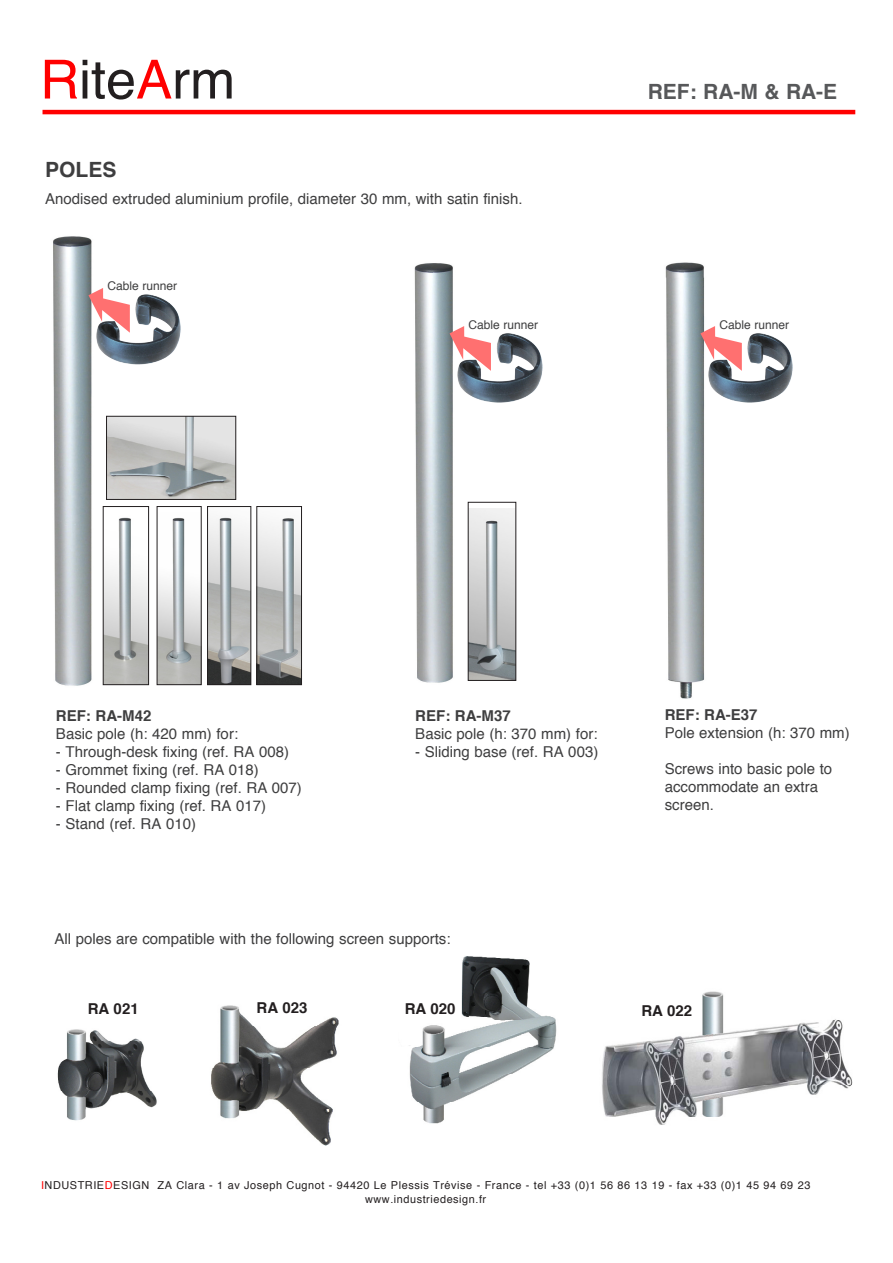
<style>
.page{position:relative;width:893px;height:1263px;background:#fff}
.page>*{position:absolute;margin:0;border:0;box-sizing:border-box;transform-origin:0 0}
.Normal_e{font:54px "Helvetica";color:#231f20}
.Normal_e-2{font:700 21px "Helvetica";color:#57585a}
.Normal_e-3{font:700 21px "Helvetica";color:#3e3e3f}
.Normal_e-4{font:15px/18px "Helvetica";color:#3e3e3f}
.Normal_e-5{font:700 15px "Helvetica";color:#3e3e3f}
.Normal_e-6{font:700 15px "Helvetica";color:#231f20}
.Normal_e-7{font:12px "Helvetica";color:#3e3e3f}
.Normal_e-8{font:10.95px/14px "Helvetica";letter-spacing:.05em;color:#231f20;text-align:center}
.s1{color:#f00}
</style>
<div class="page">
<hr style="left:43px;top:110px;width:812px;height:4px;background:#f00">
<img style="left:665px;top:262px;width:40px;height:437px">
<img style="left:53px;top:236px;width:54px;height:450px">
<img style="left:470px;top:508px;width:44px;height:171px">
<div style="left:468px;top:502px;width:48px;height:179px;border:1px solid #231f20"></div>
<img style="left:105px;top:508px;width:42px;height:175px">
<div style="left:103px;top:506px;width:46px;height:179px;border:1px solid #231f20"></div>
<img style="left:159px;top:518px;width:40px;height:165px">
<img style="left:209px;top:517px;width:40px;height:166px">
<div style="left:207px;top:506px;width:44px;height:179px;border:1px solid #231f20"></div>
<img style="left:259px;top:518px;width:41px;height:165px">
<div style="left:257px;top:506px;width:45px;height:179px;border:1px solid #231f20"></div>
<img style="left:414px;top:263px;width:39px;height:420px">
<img style="left:409px;top:956px;width:148px;height:168px">
<img style="left:211px;top:1005px;width:128px;height:141px">
<img style="left:57px;top:1029px;width:100px;height:92px">
<img style="left:602px;top:991px;width:251px;height:134px">
<img style="left:108px;top:418px;width:126px;height:80px">
<div style="left:106px;top:416px;width:130px;height:84px;border:1px solid #231f20"></div>
<svg style="left:88px;top:288px;width:2px;height:45px"></svg>
<img style="left:90px;top:281px;width:91px;height:102px">
<svg style="left:450px;top:326px;width:1px;height:45px"></svg>
<img style="left:451px;top:319px;width:92px;height:102px">
<svg style="left:700px;top:326px;width:2px;height:45px"></svg>
<img style="left:702px;top:319px;width:91px;height:102px">
<p class="Normal_e" style="left:40px;top:38px;width:197px"><span class="s1">R</span>ite<span class="s1">A</span>rm</p>
<p class="Normal_e-3" style="left:45px;top:152px;width:73px">POLES</p>
<p class="Normal_e-4" style="left:45px;top:190px;width:479px">Anodised extruded aluminium profile, diameter 30 mm, with satin finish.</p>
<p class="Normal_e-7" style="left:107px;top:277px;width:71px">Cable runner</p>
<p class="Normal_e-2" style="left:648px;top:74px;width:191px">REF: RA-M &amp; RA-E</p>
<p class="Normal_e-7" style="left:468px;top:315px;width:71px">Cable runner</p>
<p class="Normal_e-7" style="left:719px;top:315px;width:71px">Cable runner</p>
<p class="Normal_e-5" style="left:56px;top:703px;width:97px">REF: RA-M42</p>
<p class="Normal_e-4" style="left:56px;top:725px;width:184px">Basic pole (h: 420 mm) for:</p>
<p class="Normal_e-4" style="left:56px;top:743px;width:235px">- Through-desk fixing (ref. RA 008)</p>
<p class="Normal_e-4" style="left:56px;top:761px;width:204px">- Grommet fixing (ref. RA 018)</p>
<p class="Normal_e-4" style="left:56px;top:779px;width:247px">- Rounded clamp fixing (ref. RA 007)</p>
<p class="Normal_e-4" style="left:56px;top:797px;width:212px">- Flat clamp fixing (ref. RA 017)</p>
<p class="Normal_e-4" style="left:56px;top:815px;width:142px">- Stand (ref. RA 010)</p>
<p class="Normal_e-5" style="left:415px;top:703px;width:97px">REF: RA-M37</p>
<p class="Normal_e-4" style="left:415px;top:725px;width:184px">Basic pole (h: 370 mm) for:</p>
<p class="Normal_e-4" style="left:415px;top:743px;width:184px">- Sliding base (ref. RA 003)</p>
<p class="Normal_e-5" style="left:665px;top:703px;width:94px">REF: RA-E37</p>
<p class="Normal_e-4" style="left:665px;top:724px;width:187px">Pole extension (h: 370 mm)</p>
<p class="Normal_e-4" style="left:665px;top:760px;width:169px">Screws into basic pole to accommodate an extra screen.</p>
<p class="Normal_e-4" style="left:54px;top:930px;width:398px">All poles are compatible with the following screen supports:</p>
<p class="Normal_e-6" style="left:88px;top:996px;width:52px">RA 021</p>
<p class="Normal_e-6" style="left:257px;top:996px;width:52px">RA 023</p>
<p class="Normal_e-6" style="left:405px;top:996px;width:52px">RA 020</p>
<p class="Normal_e-6" style="left:641px;top:998px;width:52px">RA 022</p>
<p class="Normal_e-8" style="left:41px;top:1178px;width:771px"><span class="s1">I</span>NDUSTRIE<span class="s1">D</span>ESIGN ZA Clara - 1 av Joseph Cugnot - 94420 Le Plessis Trévise - France - tel +33 (0)1 56 86 13 19 - fax +33 (0)1 45 94 69 23 www.industriedesign.fr</p>
</div>
